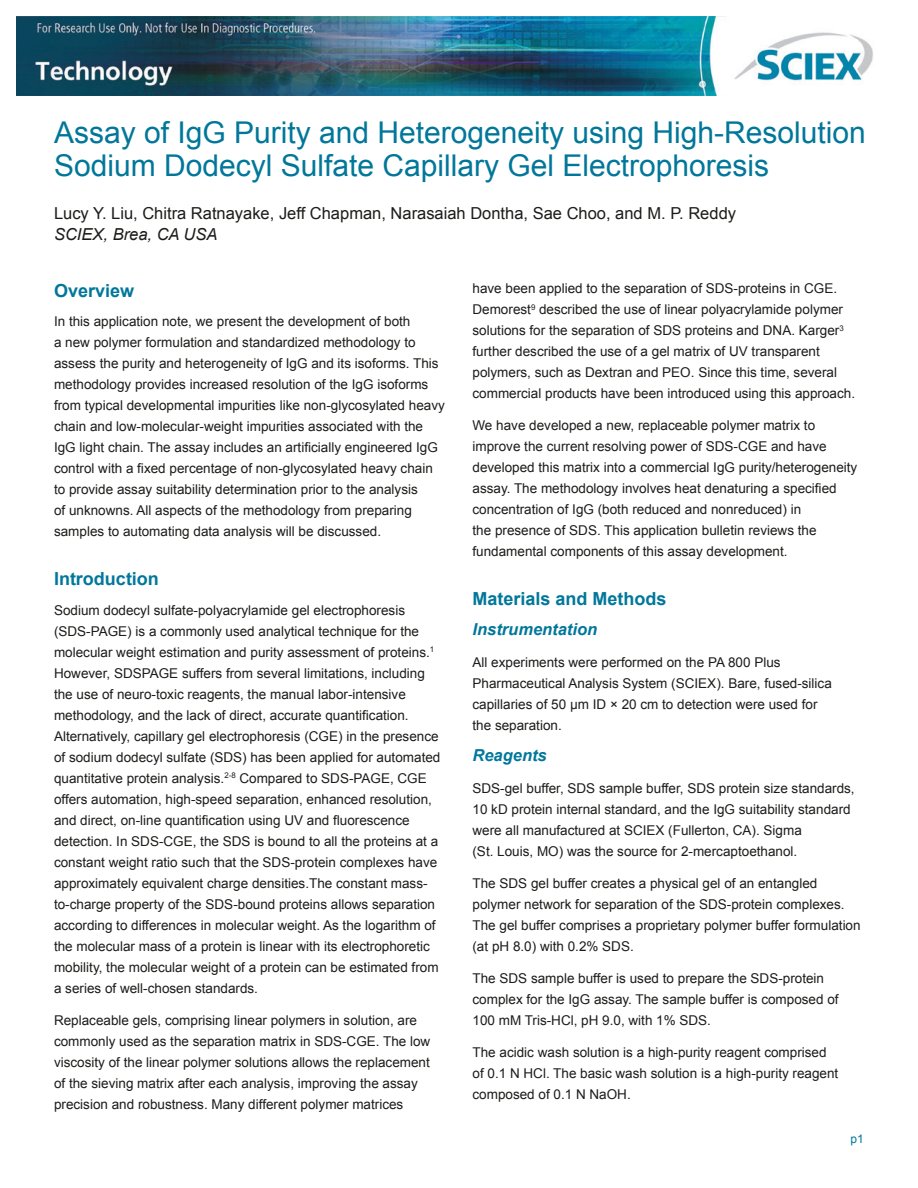
<style>
.page{position:relative;width:918px;height:1188px;background:#fff}
.page>*{position:absolute;margin:0;border:0;box-sizing:border-box;transform-origin:0 0}
.Heading{font:30px/33px "Arial";color:#00779a}
.Subhead_1{font:700 18px "Arial";color:#00779a}
.Author{font:16.5px "Arial";color:#1c1c1a}
.Subhead_2{font:italic 700 16.5px "Arial";color:#00779a}
.Location{font:italic 16.5px "Arial";color:#1c1c1a}
.BodyCopy{font:13.5px/21px "Arial";color:#1c1c1a}
.Page_No_Rt{font:12px "Arial";color:#00779a}
</style>
<div class="page">
<img style="left:16px;top:16px;width:857px;height:80px">
<p class="Heading" style="left:54px;top:117px;width:814px">Assay of IgG Purity and Heterogeneity using High-Resolution<br>Sodium Dodecyl Sulfate Capillary Gel Electrophoresis</p>
<p class="Author" style="left:54px;top:202px;width:684px">Lucy Y. Liu, Chitra Ratnayake, Jeff Chapman, Narasaiah Dontha, Sae Choo, and M. P. Reddy</p>
<p class="Location" style="left:54px;top:223px;width:165px">SCIEX, Brea, CA USA</p>
<p class="Subhead_1" style="left:54px;top:278px;width:82px">Overview</p>
<p class="BodyCopy" style="left:54px;top:311px;width:392px">In this application note, we present the development of both<br>a new polymer formulation and standardized methodology to assess the purity and heterogeneity of IgG and its isoforms. This methodology provides increased resolution of the IgG isoforms from typical developmental impurities like non-glycosylated heavy chain and low-molecular-weight impurities associated with the IgG light chain. The assay includes an artificially engineered IgG control with a fixed percentage of non-glycosylated heavy chain to provide assay suitability determination prior to the analysis<br>of unknowns. All aspects of the methodology from preparing samples to automating data analysis will be discussed.</p>
<p class="Subhead_1" style="left:54px;top:567px;width:106px">Introduction</p>
<p class="BodyCopy" style="left:54px;top:600px;width:388px">Sodium dodecyl sulfate-polyacrylamide gel electrophoresis (SDS-PAGE) is a commonly used analytical technique for the molecular weight estimation and purity assessment of proteins.<sup>1<br></sup>However, SDSPAGE suffers from several limitations, including the use of neuro-toxic reagents, the manual labor-intensive methodology, and the lack of direct, accurate quantification.<br>Alternatively, capillary gel electrophoresis (CGE) in the presence of sodium dodecyl sulfate (SDS) has been applied for automated quantitative protein analysis.<sup>2-8</sup> Compared to SDS-PAGE, CGE offers automation, high-speed separation, enhanced resolution, and direct, on-line quantification using UV and fluorescence detection. In SDS-CGE, the SDS is bound to all the proteins at a constant weight ratio such that the SDS-protein complexes have approximately equivalent charge densities.The constant mass&shy;to-charge property of the SDS-bound proteins allows separation according to differences in molecular weight. As the logarithm of the molecular mass of a protein is linear with its electrophoretic mobility, the molecular weight of a protein can be estimated from a series of well-chosen standards.</p>
<p class="BodyCopy" style="left:54px;top:1010px;width:378px">Replaceable gels, comprising linear polymers in solution, are commonly used as the separation matrix in SDS-CGE. The low viscosity of the linear polymer solutions allows the replacement of the sieving matrix after each analysis, improving the assay precision and robustness. Many different polymer matrices</p>
<p class="BodyCopy" style="left:472px;top:278px;width:384px">have been applied to the separation of SDS-proteins in CGE.<br>Demorest<sup>9</sup> described the use of linear polyacrylamide polymer solutions for the separation of SDS proteins and DNA. Karger<sup>3 </sup>further described the use of a gel matrix of UV transparent polymers, such as Dextran and PEO. Since this time, several commercial products have been introduced using this approach.</p>
<p class="BodyCopy" style="left:472px;top:415px;width:386px">We have developed a new, replaceable polymer matrix to improve the current resolving power of SDS-CGE and have developed this matrix into a commercial IgG purity/heterogeneity assay. The methodology involves heat denaturing a specified concentration of IgG (both reduced and nonreduced) in<br>the presence of SDS. This application bulletin reviews the fundamental components of this assay development.</p>
<p class="Subhead_1" style="left:472px;top:587px;width:196px">Materials and Methods</p>
<p class="Subhead_2" style="left:472px;top:618px;width:126px">Instrumentation</p>
<p class="BodyCopy" style="left:472px;top:652px;width:361px">All experiments were performed on the PA 800 Plus Pharmaceutical Analysis System (SCIEX). Bare, fused-silica capillaries of 50 μm ID × 20 cm to detection were used for the separation.</p>
<p class="Subhead_2" style="left:472px;top:745px;width:76px">Reagents</p>
<p class="BodyCopy" style="left:472px;top:778px;width:384px">SDS-gel buffer, SDS sample buffer, SDS protein size standards, 10 kD protein internal standard, and the IgG suitability standard were all manufactured at SCIEX (Fullerton, CA). Sigma<br>(St. Louis, MO) was the source for 2-mercaptoethanol.</p>
<p class="BodyCopy" style="left:472px;top:873px;width:390px">The SDS gel buffer creates a physical gel of an entangled polymer network for separation of the SDS-protein complexes.<br>The gel buffer comprises a proprietary polymer buffer formulation (at pH 8.0) with 0.2% SDS.</p>
<p class="BodyCopy" style="left:472px;top:968px;width:368px">The SDS sample buffer is used to prepare the SDS-protein complex for the IgG assay. The sample buffer is composed of<br>100 mM Tris-HCl, pH 9.0, with 1% SDS.</p>
<p class="BodyCopy" style="left:472px;top:1042px;width:367px">The acidic wash solution is a high-purity reagent comprised of 0.1 N HCl. The basic wash solution is a high-purity reagent composed of 0.1 N NaOH.</p>
<p class="Page_No_Rt" style="left:851px;top:1131px;width:15px">p1</p>
</div>
